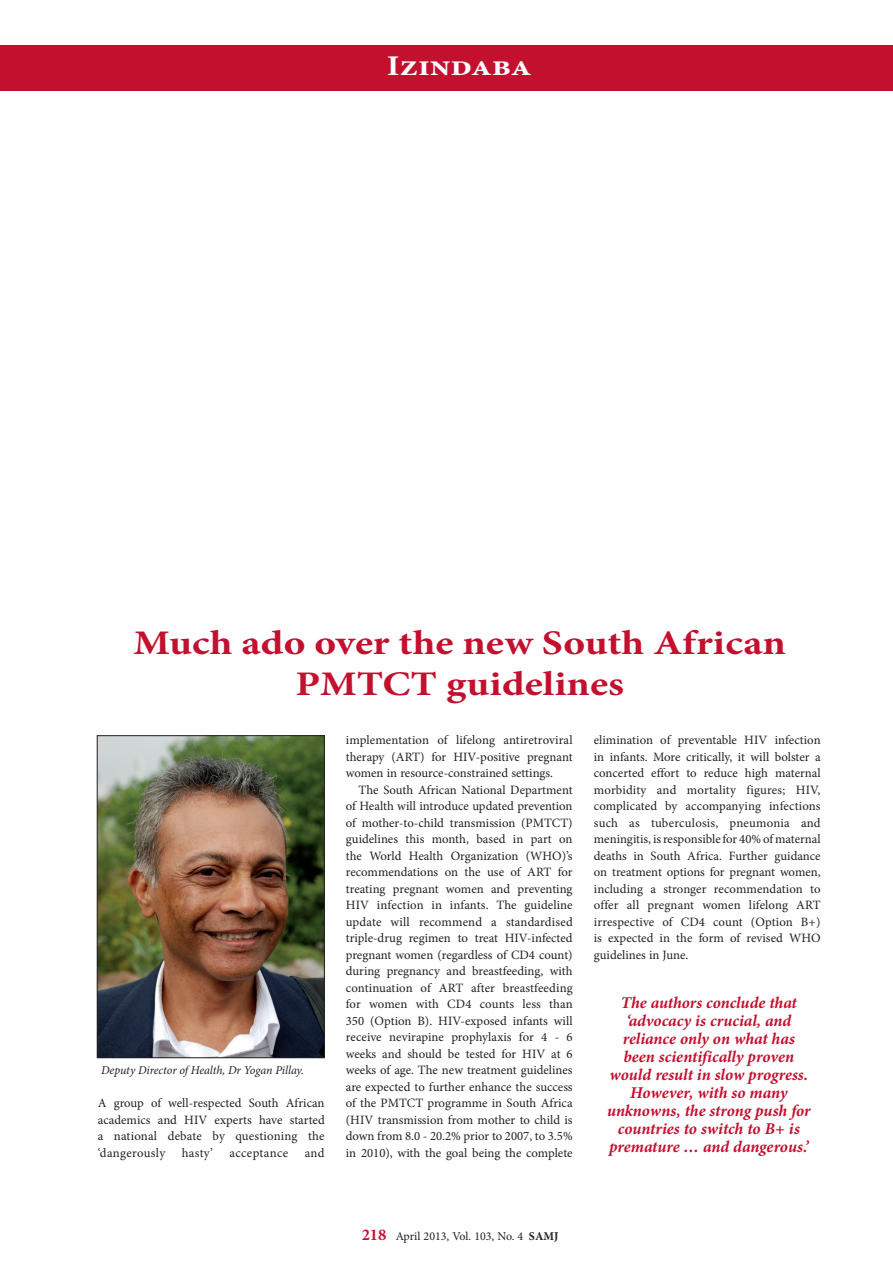
<style>
.page{position:relative;width:893px;height:1263px;background:#fff}
.page>*{position:absolute;margin:0;border:0;box-sizing:border-box;transform-origin:0 0}
.A_HEAD{font:700 34.5px/41.4px "Minion Pro";color:#c3102f;text-align:center;scale:1.2 1}
.t1{font:700 28.5px "Minion Pro";color:#fff;scale:1.2 1}
.IZIN_CALLOUT{font:italic 700 16.5px/18px "Minion Pro";letter-spacing:-.005em;color:#c3102f;text-align:center}
.BODY_TEXT_INDENT{font:12.75px/16.5px "Minion Pro";color:#231f20;text-align:justify}
.BODY_TEXT_1ST_PARAGR{font:12.75px/16.5px "Minion Pro";letter-spacing:.005em;color:#231f20;text-align:justify}
.BODY_TEXT_1ST_PARAGR-2{font:12.75px "Minion Pro";letter-spacing:.03em;color:#231f20}
.CAPTIONS{font:italic 12px "Minion Pro";letter-spacing:-.01em;color:#231f20}
.t2{font:12px "Minion Pro";color:#231f20}
.s1{font-weight:700;font-size:16.5px;color:#c3102f}
.s2{font-weight:700}
</style>
<div class="page">
<div style="left:0;top:45px;width:893px;height:45px;background:#c3102f"></div>
<img style="left:99px;top:737px;width:224px;height:319px">
<div style="left:97px;top:735px;width:228px;height:323px;border:1px solid #231f20"></div>
<h2 class="t1" style="left:387px;top:46px;width:122px">Izindaba</h2>
<h1 class="A_HEAD" style="left:133px;top:621px;width:545px">Much ado over the new South African<br>PMTCT guidelines</h1>
<p class="CAPTIONS" style="left:101px;top:1062px;width:204px">Deputy Director of Health, Dr Yogan Pillay.</p>
<p class="BODY_TEXT_1ST_PARAGR" style="left:98px;top:1095px;width:228px">A group of well-respected South African academics and HIV experts have started a national debate by questioning the ‘dangerously</p>
<p class="BODY_TEXT_1ST_PARAGR" style="left:182px;top:1144px;width:33px">hasty’</p>
<p class="BODY_TEXT_1ST_PARAGR-2" style="left:229px;top:1144px;width:60px">acceptance</p>
<p class="BODY_TEXT_1ST_PARAGR" style="left:305px;top:1144px;width:21px">and</p>
<p class="BODY_TEXT_1ST_PARAGR" style="left:346px;top:732px;width:228px">implementation of lifelong antiretroviral therapy (ART) for HIV-positive pregnant women in resource-constrained settings.</p>
<p class="BODY_TEXT_INDENT" style="left:346px;top:781px;width:228px;text-indent:13px">The South African National Department of Health will introduce updated prevention of mother-to-child transmission (PMTCT) guidelines this month, based in part on the World Health Organization (WHO)’s recommendations on the use of ART for treating pregnant women and preventing HIV infection in infants. The guideline update will recommend a standardised triple-drug regimen to treat HIV-infected pregnant women (regardless of CD4 count) during pregnancy and breastfeeding, with continuation of ART after breastfeeding for women with CD4 counts less than 350 (Option B). HIV-exposed infants will receive nevirapine prophylaxis for 4 - 6 weeks and should be tested for HIV at 6 weeks of age. The new treatment guidelines are expected to further enhance the success of the PMTCT programme in South Africa (HIV transmission from mother to child is down from 8.0 - 20.2% prior to 2007, to 3.5% in 2010), with the goal being the complete</p>
<p class="BODY_TEXT_INDENT" style="left:594px;top:732px;width:228px">elimination of preventable HIV infection in infants. More critically, it will bolster a concerted effort to reduce high maternal morbidity and mortality figures; HIV, complicated by accompanying infections such as tuberculosis, pneumonia and meningitis, is responsible for 40% of maternal deaths in South Africa. Further guidance on treatment options for pregnant women, including a stronger recommendation to offer all pregnant women lifelong ART irrespective of CD4 count (Option B+) is expected in the form of revised WHO guidelines in June.</p>
<p class="IZIN_CALLOUT" style="left:607px;top:993px;width:205px">The authors conclude that ‘advocacy is crucial, and reliance only on what has been scientifically proven would result in slow progress.<br>However, with so many unknowns, the strong push for countries to switch to B+ is premature … and dangerous.’</p>
<p class="t2" style="left:362px;top:1228px;width:198px"><span class="s1">218</span> April 2013, Vol. 103, No. 4 <span class="s2">SAMJ</span></p>
</div>
